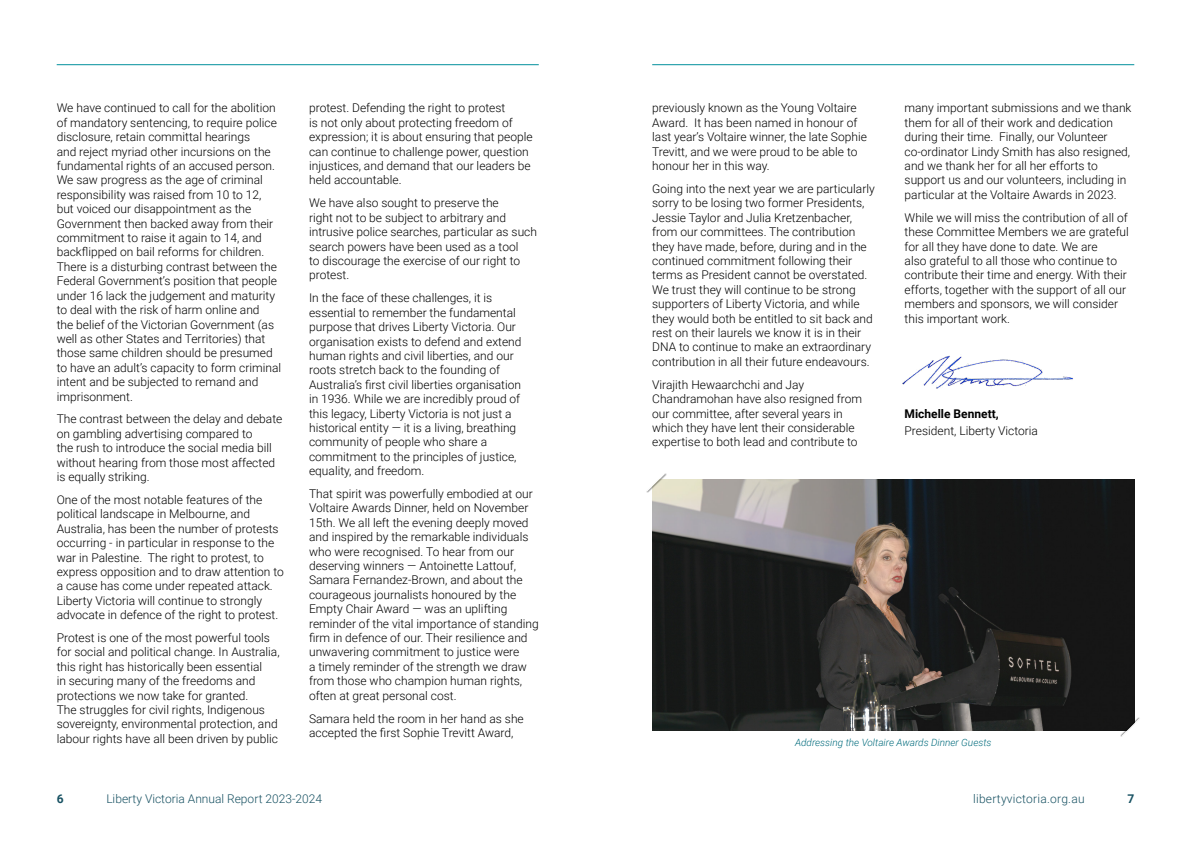
<style>
.page{position:relative;width:1191px;height:842px;background:#fff}
.page>*{position:absolute;margin:0;border:0;box-sizing:border-box;transform-origin:0 0}
.t1{font:300 12px/14.4px "Roboto";color:#000}
.t2{font:300 12px "Roboto";color:#175162}
.t3{font:300 12px "Roboto";letter-spacing:.02em;color:#175162}
.t4{font:700 12px "Roboto";color:#000}
.t5{font:700 12px "Roboto";color:#175162}
.Photo_caption{font:italic 300 10px "Roboto";color:#006b7c}
</style>
<div class="page">
<img style="left:652px;top:479px;width:482px;height:251px">
<svg style="left:647px;top:473px;width:19px;height:20px"></svg>
<svg style="left:646px;top:473px;width:19px;height:19px"></svg>
<svg style="left:1120px;top:717px;width:20px;height:20px"></svg>
<svg style="left:1121px;top:718px;width:19px;height:19px"></svg>
<img style="left:902px;top:355px;width:171px;height:34px">
<hr style="left:57px;top:64px;width:482px;height:1px;background:#02909c">
<hr style="left:652px;top:64px;width:482px;height:1px;background:#02909c">
<p class="t1" style="left:57px;top:101px;width:226px">We have continued to call for the abolition of mandatory sentencing, to require police disclosure, retain committal hearings<br>and reject myriad other incursions on the fundamental rights of an accused person.<br>We saw progress as the age of criminal responsibility was raised from 10 to 12, but voiced our disappointment as the Government then backed away from their commitment to raise it again to 14, and backflipped on bail reforms for children.<br>There is a disturbing contrast between the Federal Government’s position that people under 16 lack the judgement and maturity to deal with the risk of harm online and<br>the belief of the Victorian Government (as well as other States and Territories) that those same children should be presumed to have an adult’s capacity to form criminal intent and be subjected to remand and imprisonment.</p>
<p class="t1" style="left:57px;top:411px;width:227px">The contrast between the delay and debate on gambling advertising compared to<br>the rush to introduce the social media bill without hearing from those most affected is equally striking.</p>
<p class="t1" style="left:57px;top:492px;width:229px">One of the most notable features of the political landscape in Melbourne, and Australia, has been the number of protests occurring - in particular in response to the war in Palestine. The right to protest, to express opposition and to draw attention to a cause has come under repeated attack.<br>Liberty Victoria will continue to strongly advocate in defence of the right to protest.</p>
<p class="t1" style="left:57px;top:630px;width:224px">Protest is one of the most powerful tools for social and political change. In Australia, this right has historically been essential<br>in securing many of the freedoms and protections we now take for granted.<br>The struggles for civil rights, Indigenous sovereignty, environmental protection, and labour rights have all been driven by public</p>
<p class="t1" style="left:309px;top:101px;width:225px">protest. Defending the right to protest<br>is not only about protecting freedom of expression; it is about ensuring that people can continue to challenge power, question injustices, and demand that our leaders be held accountable.</p>
<p class="t1" style="left:309px;top:195px;width:229px">We have also sought to preserve the<br>right not to be subject to arbitrary and intrusive police searches, particular as such search powers have been used as a tool<br>to discourage the exercise of our right to protest.</p>
<p class="t1" style="left:309px;top:290px;width:214px">In the face of these challenges, it is essential to remember the fundamental purpose that drives Liberty Victoria. Our organisation exists to defend and extend human rights and civil liberties, and our roots stretch back to the founding of Australia’s first civil liberties organisation in 1936. While we are incredibly proud of this legacy, Liberty Victoria is not just a historical entity — it is a living, breathing community of people who share a commitment to the principles of justice, equality, and freedom.</p>
<p class="t1" style="left:309px;top:486px;width:231px">That spirit was powerfully embodied at our Voltaire Awards Dinner, held on November 15th. We all left the evening deeply moved and inspired by the remarkable individuals who were recognised. To hear from our deserving winners — Antoinette Lattouf, Samara Fernandez-Brown, and about the courageous journalists honoured by the Empty Chair Award — was an uplifting reminder of the vital importance of standing firm in defence of our. Their resilience and unwavering commitment to justice were<br>a timely reminder of the strength we draw from those who champion human rights, often at great personal cost.</p>
<p class="t1" style="left:309px;top:711px;width:216px">Samara held the room in her hand as she accepted the first Sophie Trevitt Award,</p>
<p class="t1" style="left:652px;top:101px;width:216px">previously known as the Young Voltaire Award. It has been named in honour of last year’s Voltaire winner, the late Sophie Trevitt, and we were proud to be able to honour her in this way.</p>
<p class="t1" style="left:652px;top:181px;width:224px">Going into the next year we are particularly sorry to be losing two former Presidents, Jessie Taylor and Julia Kretzenbacher, from our committees. The contribution they have made, before, during and in the continued commitment following their terms as President cannot be overstated.<br>We trust they will continue to be strong supporters of Liberty Victoria, and while they would both be entitled to sit back and rest on their laurels we know it is in their DNA to continue to make an extraordinary contribution in all their future endeavours.</p>
<p class="t1" style="left:652px;top:377px;width:211px">Virajith Hewaarchchi and Jay Chandramohan have also resigned from our committee, after several years in which they have lent their considerable expertise to both lead and contribute to</p>
<p class="t1" style="left:904px;top:101px;width:228px">many important submissions and we thank them for all of their work and dedication during their time. Finally, our Volunteer co-ordinator Lindy Smith has also resigned, and we thank her for all her efforts to support us and our volunteers, including in particular at the Voltaire Awards in 2023.</p>
<p class="t1" style="left:904px;top:210px;width:226px">While we will miss the contribution of all of these Committee Members we are grateful for all they have done to date. We are<br>also grateful to all those who continue to contribute their time and energy. With their efforts, together with the support of all our members and sponsors, we will consider this important work.</p>
<p class="t4" style="left:904px;top:405px;width:96px">Michelle Bennett,</p>
<p class="t1" style="left:904px;top:423px;width:135px">President, Liberty Victoria</p>
<p class="Photo_caption" style="left:795px;top:735px;width:198px">Addressing the Voltaire Awards Dinner Guests</p>
<p class="t5" style="left:57px;top:791px;width:8px">6</p>
<p class="t2" style="left:106px;top:791px;width:217px">Liberty Victoria Annual Report 2023-2024</p>
<p class="t3" style="left:973px;top:791px;width:113px">libertyvictoria.org.au</p>
<p class="t5" style="left:1127px;top:791px;width:8px">7</p>
</div>
